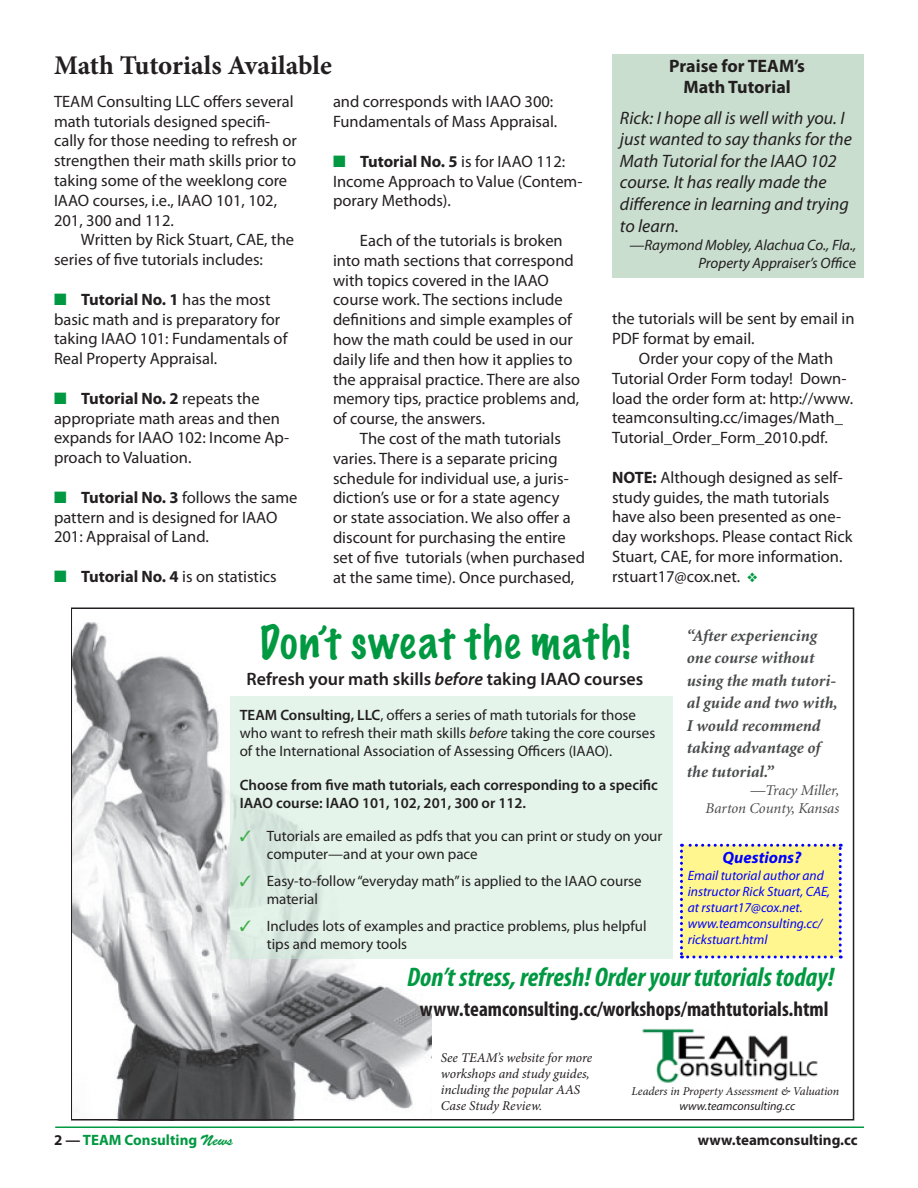
<style>
.page{position:relative;width:918px;height:1188px;background:#fff}
.page>*{position:absolute;margin:0;border:0;box-sizing:border-box;transform-origin:0 0}
.t1{font:100 42px "Marker Felt";letter-spacing:.045em;color:#009942}
.t2{font:italic 700 condensed 27px "Myriad Pro";color:#009942}
._18pt_headline{font:700 27px "Minion Pro";letter-spacing:-.005em;color:#231f20}
.t3{font:700 condensed 21px "Myriad Pro";color:#231f20}
.Body_Copy{font:italic 18px/21.6px "Myriad Pro";color:#231f20}
.t4{font:600 18px "Myriad Pro";color:#231f20}
.Body_Copy-2{font:700 18px "Myriad Pro";color:#231f20}
.Body_Copy-3{font:16.5px/19.8px "Myriad Pro";color:#231f20}
.t5{font:italic 700 16.5px/22.5px "Minion";color:#494a4b}
.t6{font:italic 700 16.5px "Myriad Pro";color:#00f}
.t7{font:15px/18px "Myriad Pro";color:#231f20}
.t8{font:600 15px/18px "Myriad Pro";color:#231f20}
.Body_Copy-4{font:italic 15px/18px "Myriad Pro";color:#231f20;text-align:right}
.t9{font:italic 15px/18px "Minion";color:#494a4b;text-align:right}
.Vol_No{font:700 15px "Myriad Pro";color:#231f20}
.t10{font:700 15px "Myriad Pro";color:#009942}
.t11{font:italic 13.5px/16.2px "Myriad Pro";color:#00f}
.t12{font:italic 13.5px/16.2px "Minion Pro";letter-spacing:-.005em;color:#231f20}
.t13{font:italic 12px/14.4px "Minion Pro";letter-spacing:-.005em;color:#231f20;text-align:center}
.s1{color:#009942}
.s2{font-weight:700}
.s3{font-style:normal}
.s4{font-style:italic}
.s5{font-weight:600}
.s6{color:#40ae49}
.s7{font-family:"Myriad Pro"}
.s8{color:#231f20}
.s9{font-family:"Brush Script Std";font-weight:400}
</style>
<div class="page">
<hr style="left:55px;top:1126px;width:809px;height:2px;background:#009942">
<div style="left:612px;top:54px;width:252px;height:224px;background:#c9decf"></div>
<img style="left:74px;top:622px;width:358px;height:495px">
<div style="left:680px;top:844px;width:162px;height:114px;background:#fff690"></div>
<div style="left:230px;top:696px;width:443px;height:262px;background:#e4f4eb"></div>
<img style="left:642px;top:1028px;width:176px;height:55px">
<p class="_18pt_headline" style="left:54px;top:46px;width:280px">Math Tutorials Available</p>
<p class="Body_Copy-2" style="left:669px;top:54px;width:137px">Praise for TEAM’s</p>
<p class="Body_Copy-2" style="left:684px;top:76px;width:109px">Math Tutorial</p>
<p class="Body_Copy-3" style="left:54px;top:91px;width:245px">TEAM Consulting LLC offers several math tutorials designed specifi&shy;cally for those needing to refresh or strengthen their math skills prior to taking some of the weeklong core<br>IAAO courses, i.e., IAAO 101, 102,<br>201, 300 and 112.</p>
<p class="Body_Copy-3" style="left:54px;top:230px;width:242px;text-indent:27px">Written by Rick Stuart, CAE, the series of five tutorials includes:</p>
<p class="Body_Copy-3" style="left:54px;top:289px;width:235px"><span class="s1">■</span> <span class="s2">Tutorial No. 1</span> has the most basic math and is preparatory for taking IAAO 101: Fundamentals of<br>Real Property Appraisal.</p>
<p class="Body_Copy-3" style="left:54px;top:388px;width:237px"><span class="s1">■</span> <span class="s2">Tutorial No. 2</span> repeats the appropriate math areas and then expands for IAAO 102: Income Ap&shy;proach to Valuation.</p>
<p class="Body_Copy-3" style="left:54px;top:487px;width:245px"><span class="s1">■</span> <span class="s2">Tutorial No. 3</span> follows the same pattern and is designed for IAAO<br>201: Appraisal of Land.</p>
<p class="Body_Copy-3" style="left:54px;top:566px;width:224px"><span class="s1">■</span> <span class="s2">Tutorial No. 4</span> is on statistics</p>
<p class="Body_Copy-3" style="left:333px;top:92px;width:226px">and corresponds with IAAO 300:<br>Fundamentals of Mass Appraisal.</p>
<p class="Body_Copy-3" style="left:333px;top:151px;width:251px"><span class="s1">■</span> <span class="s2">Tutorial No. 5</span> is for IAAO 112:<br>Income Approach to Value (Contem&shy;porary Methods).</p>
<p class="Body_Copy-3" style="left:333px;top:230px;width:248px;text-indent:27px">Each of the tutorials is broken into math sections that correspond with topics covered in the IAAO course work. The sections include definitions and simple examples of how the math could be used in our daily life and then how it applies to the appraisal practice. There are also memory tips, practice problems and, of course, the answers.</p>
<p class="Body_Copy-3" style="left:333px;top:428px;width:254px;text-indent:27px">The cost of the math tutorials varies. There is a separate pricing schedule for individual use, a juris&shy;diction’s use or for a state agency<br>or state association. We also offer a discount for purchasing the entire set of five tutorials (when purchased at the same time). Once purchased,</p>
<p class="Body_Copy" style="left:620px;top:107px;width:233px">Rick: I hope all is well with you. I just wanted to say thanks for the<br>Math Tutorial for the IAAO 102 course. It has really made the difference in learning and trying to learn.</p>
<p class="Body_Copy-4" style="left:629px;top:235px;width:228px">—Raymond Mobley, Alachua Co., Fla.,<br>Property Appraiser’s Offic<span class="s3">e</span></p>
<p class="Body_Copy-3" style="left:612px;top:309px;width:244px">the tutorials will be sent by email in<br>PDF format by email.</p>
<p class="Body_Copy-3" style="left:612px;top:348px;width:243px;text-indent:27px">Order your copy of the Math<br>Tutorial Order Form today! Down&shy;load the order form at: http://www. teamconsulting.cc/images/Math_<br>Tutorial_Order_Form_2010.pdf.</p>
<p class="Body_Copy-3" style="left:612px;top:467px;width:242px"><span class="s2">NOTE:</span> Although designed as self&shy;study guides, the math tutorials have also been presented as one&shy;day workshops. Please contact Rick<br>Stuart, CAE, for more information. rstuart17@cox.net. <span class="s1">❖</span></p>
<p class="t1" style="left:260px;top:613px;width:372px">Don’t sweat the math!</p>
<p class="t4" style="left:247px;top:667px;width:398px">Refresh your math skills <span class="s4">before</span> taking IAAO courses</p>
<p class="t7" style="left:240px;top:705px;width:417px"><span class="s5">TEAM Consulting, LLC</span>, offers a series of math tutorials for those who want to refresh their math skills <span class="s4">before</span> taking the core courses of the International Association of Assessing Officers (IAAO).</p>
<p class="t8" style="left:240px;top:776px;width:420px">Choose from five math tutorials, each corresponding to a specific<br>IAAO course: IAAO 101, 102, 201, 300 or 112.</p>
<p class="t7" style="left:267px;top:827px;width:397px;text-indent:-27px"><span class="s6">✓</span> Tutorials are emailed as pdfs that you can print or study on your computer—and at your own pace</p>
<p class="t7" style="left:267px;top:872px;width:376px;text-indent:-27px"><span class="s6">✓</span> Easy-to-follow “everyday math” is applied to the IAAO course material</p>
<p class="t7" style="left:267px;top:917px;width:381px;text-indent:-27px"><span class="s6">✓</span> Includes lots of examples and practice problems, plus helpful tips and memory tools</p>
<p class="t5" style="left:687px;top:625px;width:152px">“After experiencing one course without using the math tutori&shy;al guide and two with,<br>I would recommend taking advantage of</p>
<p class="t5" style="left:687px;top:762px;width:88px">the tutorial.”</p>
<p class="t9" style="left:706px;top:782px;width:135px">—Tracy Miller,<br>Barton County, Kansas</p>
<p class="t6" style="left:723px;top:847px;width:80px">Questions?</p>
<p class="t11" style="left:688px;top:867px;width:144px">Email tutorial author and instructor Rick Stuart, CAE, at rstuart17@cox.net. www.teamconsulting.cc/ rickstuart.html</p>
<p class="t2" style="left:407px;top:960px;width:428px">Don’t stress, refresh! Order your tutorials today!</p>
<p class="t3" style="left:420px;top:996px;width:410px">www.teamconsulting.cc/workshops/mathtutorials.html</p>
<p class="t12" style="left:441px;top:1049px;width:153px">See TEAM’s website for more workshops and study guides, including the popular AAS<br>Case Study Review.</p>
<p class="t13" style="left:632px;top:1084px;width:209px">Leaders in Property Assessment &amp; Valuation <span class="s7">www.teamconsulting.cc</span></p>
<p class="t10" style="left:54px;top:1130px;width:181px"><span class="s8">2 —</span> TEAM Consulting <span class="s9">News</span></p>
<p class="Vol_No" style="left:698px;top:1130px;width:161px">www.teamconsulting.cc</p>
</div>
